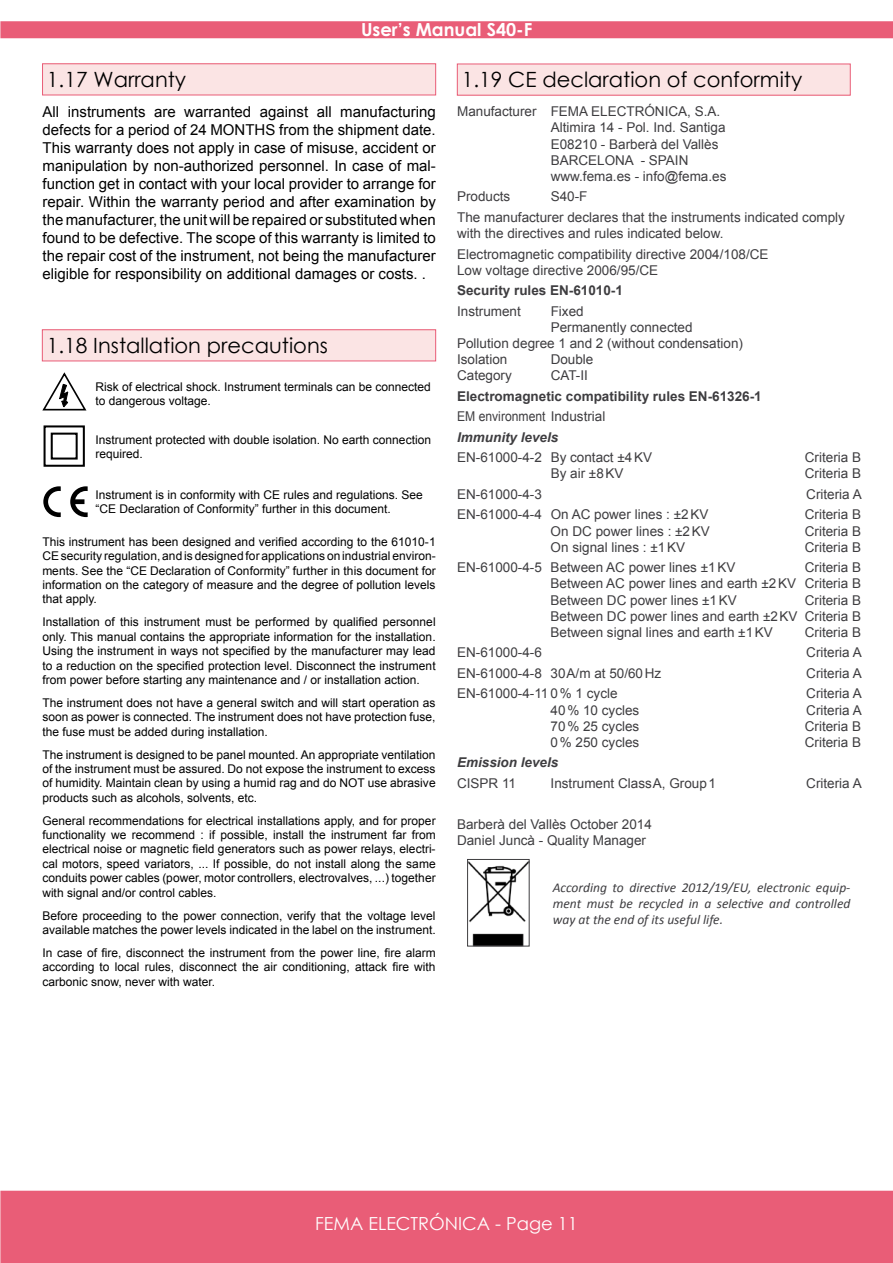
<style>
.page{position:relative;width:893px;height:1263px;background:#fff}
.page>*{position:absolute;margin:0;border:0;box-sizing:border-box;transform-origin:0 0}
.t1{font:21px "Century Gothic";color:#000}
.t2{font:18px "Century Gothic";color:#fff}
.t3{font:700 18px "Century Gothic";color:#fff}
.t4{font:15px/18px "Arial";color:#000;text-align:justify}
.t5{font:13.5px/16.2px "Arial";color:#3e3d40}
.t6{font:italic 13.5px/16.2px "Calibri";color:#3e3d40;text-align:justify}
.t7{font:700 13.5px "Arial";color:#3e3d40}
.t8{font:italic 700 13.5px "Arial";color:#3e3d40}
.t9{font:13.5px "Arial";color:#3e3d40;scale:.9 1}
.t10{font:12px/14.4px "Arial";color:#000;text-align:justify}
</style>
<div class="page">
<div style="left:1px;top:22px;width:891px;height:16px;background:#e95d77"></div>
<div style="left:0;top:21px;width:893px;height:17px;border:2px solid #e95d77"></div>
<div style="left:0;top:1191px;width:893px;height:72px;background:#e95d77"></div>
<div style="left:43px;top:64px;width:393px;height:31px;background:#fbe4e4"></div>
<div style="left:457px;top:64px;width:393px;height:31px;background:#fbe4e4"></div>
<div style="left:42px;top:330px;width:394px;height:31px;background:#fbe4e4"></div>
<svg style="left:42px;top:372px;width:45px;height:39px"></svg>
<div style="left:44px;top:425px;width:41px;height:42px;border:2px solid #000"></div>
<div style="left:51px;top:433px;width:27px;height:27px;border:2px solid #000"></div>
<svg style="left:43px;top:486px;width:18px;height:31px"></svg>
<svg style="left:70px;top:486px;width:18px;height:31px"></svg>
<img style="left:469px;top:861px;width:58px;height:83px">
<div style="left:467px;top:859px;width:62px;height:87px;border:1px solid #3e3d40"></div>
<h2 class="t3" style="left:361px;top:18px;width:173px">User’s Manual S40-F</h2>
<h1 class="t1" style="left:47px;top:65px;width:141px">1.17 Warranty</h1>
<h1 class="t1" style="left:462px;top:65px;width:342px">1.19 CE declaration of conformity</h1>
<p class="t4" style="left:43px;top:103px;width:395px">All instruments are warranted against all manufacturing defects for a period of 24 MONTHS from the shipment date.<br>This warranty does not apply in case of misuse, accident or manipulation by non-authorized personnel. In case of mal&shy;function get in contact with your local provider to arrange for repair. Within the warranty period and after examination by the manufacturer, the unit will be repaired or substituted when found to be defective. The scope of this warranty is limited to the repair cost of the instrument, not being the manufacturer eligible for responsibility on additional damages or costs. .</p>
<h1 class="t1" style="left:47px;top:331px;width:283px">1.18 Installation precautions</h1>
<p class="t10" style="left:95px;top:379px;width:337px">Risk of electrical shock. Instrument terminals can be connected to dangerous voltage.</p>
<p class="t10" style="left:95px;top:433px;width:337px">Instrument protected with double isolation. No earth connection required.</p>
<p class="t10" style="left:95px;top:487px;width:329px">Instrument is in conformity with CE rules and regulations. See “CE Declaration of Conformity” further in this document.</p>
<p class="t10" style="left:42px;top:534px;width:395px">This instrument has been designed and verified according to the 61010-1<br>CE security regulation, and is designed for applications on industrial environ&shy;ments. See the “CE Declaration of Conformity” further in this document for information on the category of measure and the degree of pollution levels that apply.</p>
<p class="t10" style="left:42px;top:615px;width:395px">Installation of this instrument must be performed by qualified personnel only. This manual contains the appropriate information for the installation.<br>Using the instrument in ways not specified by the manufacturer may lead to a reduction on the specified protection level. Disconnect the instrument from power before starting any maintenance and / or installation action.</p>
<p class="t10" style="left:42px;top:695px;width:395px">The instrument does not have a general switch and will start operation as soon as power is connected. The instrument does not have protection fuse, the fuse must be added during installation.</p>
<p class="t10" style="left:42px;top:747px;width:395px">The instrument is designed to be panel mounted. An appropriate ventilation of the instrument must be assured. Do not expose the instrument to excess of humidity. Maintain clean by using a humid rag and do NOT use abrasive products such as alcohols, solvents, etc.</p>
<p class="t10" style="left:42px;top:813px;width:395px">General recommendations for electrical installations apply, and for proper functionality we recommend : if possible, install the instrument far from electrical noise or magnetic field generators such as power relays, electri&shy;cal motors, speed variators, ... If possible, do not install along the same conduits power cables (power, motor controllers, electrovalves, ...) together with signal and/or control cables.</p>
<p class="t10" style="left:42px;top:908px;width:395px">Before proceeding to the power connection, verify that the voltage level available matches the power levels indicated in the label on the instrument.</p>
<p class="t10" style="left:42px;top:945px;width:395px">In case of fire, disconnect the instrument from the power line, fire alarm according to local rules, disconnect the air conditioning, attack fire with carbonic snow, never with water.</p>
<p class="t5" style="left:551px;top:103px;width:177px;text-indent:-94px">Manufacturer FEMA ELECTRÓNICA, S.A.<br>Altimira 14 - Pol. Ind. Santiga<br>E08210 - Barberà del Vallès<br>BARCELONA - SPAIN www.fema.es - info@fema.es</p>
<p class="t5" style="left:457px;top:189px;width:55px">Products</p>
<p class="t5" style="left:457px;top:187px;width:389px;line-height:20.4px;text-indent:94px">S40-F<br>The manufacturer declares that the instruments indicated comply</p>
<p class="t5" style="left:457px;top:223px;width:313px;line-height:20.4px">with the directives and rules indicated below.<br>Electromagnetic compatibility directive 2004/108/CE</p>
<p class="t5" style="left:457px;top:262px;width:203px">Low voltage directive 2006/95/CE</p>
<p class="t7" style="left:457px;top:282px;width:167px">Security rules EN-61010-1</p>
<p class="t5" style="left:457px;top:303px;width:65px">Instrument</p>
<p class="t5" style="left:551px;top:303px;width:35px">Fixed</p>
<p class="t5" style="left:551px;top:319px;width:143px">Permanently connected</p>
<p class="t5" style="left:457px;top:335px;width:287px">Pollution degree 1 and 2 (without condensation)</p>
<p class="t5" style="left:457px;top:351px;width:52px">Isolation</p>
<p class="t5" style="left:551px;top:351px;width:44px">Double</p>
<p class="t5" style="left:457px;top:368px;width:56px">Category</p>
<p class="t5" style="left:551px;top:368px;width:39px">CAT-II</p>
<p class="t7" style="left:457px;top:387px;width:306px">Electromagnetic compatibility rules EN-61326-1</p>
<p class="t9" style="left:457px;top:408px;width:166px">EM environment Industrial</p>
<p class="t8" style="left:457px;top:428px;width:103px">Immunity levels</p>
<p class="t5" style="left:457px;top:450px;width:196px">EN-61000-4-2 By contact ±4KV</p>
<p class="t5" style="left:805px;top:450px;width:58px">Criteria B</p>
<p class="t5" style="left:551px;top:466px;width:74px">By air ±8KV</p>
<p class="t5" style="left:805px;top:466px;width:58px">Criteria B</p>
<p class="t5" style="left:457px;top:486px;width:86px">EN-61000-4-3</p>
<p class="t5" style="left:806px;top:486px;width:57px">Criteria A</p>
<p class="t5" style="left:457px;top:507px;width:253px">EN-61000-4-4 On AC power lines : ±2KV</p>
<p class="t5" style="left:805px;top:507px;width:58px">Criteria B</p>
<p class="t5" style="left:551px;top:523px;width:161px">On DC power lines : ±2KV</p>
<p class="t5" style="left:805px;top:523px;width:58px">Criteria B</p>
<p class="t5" style="left:551px;top:539px;width:136px">On signal lines : ±1KV</p>
<p class="t5" style="left:805px;top:539px;width:58px">Criteria B</p>
<p class="t5" style="left:457px;top:559px;width:280px">EN-61000-4-5 Between AC power lines ±1KV</p>
<p class="t5" style="left:551px;top:559px;width:312px;text-align:justify;text-indent:254px">Criteria B Between AC power lines and earth ±2KV Criteria B Between DC power lines ±1KV</p>
<p class="t5" style="left:551px;top:592px;width:312px;text-align:justify;text-indent:254px">Criteria B Between DC power lines and earth ±2KV Criteria B Between signal lines and earth ±1KV</p>
<p class="t5" style="left:805px;top:624px;width:58px">Criteria B</p>
<p class="t5" style="left:457px;top:645px;width:86px">EN-61000-4-6</p>
<p class="t5" style="left:806px;top:645px;width:57px">Criteria A</p>
<p class="t5" style="left:457px;top:665px;width:206px">EN-61000-4-8 30A/m at 50/60Hz</p>
<p class="t5" style="left:806px;top:665px;width:57px">Criteria A</p>
<p class="t5" style="left:457px;top:686px;width:162px">EN-61000-4-11 0% 1 cycle</p>
<p class="t5" style="left:806px;top:686px;width:57px">Criteria A</p>
<p class="t5" style="left:551px;top:702px;width:90px">40% 10 cycles</p>
<p class="t5" style="left:806px;top:702px;width:57px">Criteria A</p>
<p class="t5" style="left:551px;top:718px;width:90px">70% 25 cycles</p>
<p class="t5" style="left:805px;top:718px;width:58px">Criteria B</p>
<p class="t5" style="left:551px;top:734px;width:90px">0% 250 cycles</p>
<p class="t5" style="left:805px;top:734px;width:58px">Criteria B</p>
<p class="t8" style="left:457px;top:754px;width:103px">Emission levels</p>
<p class="t5" style="left:457px;top:775px;width:61px">CISPR 11</p>
<p class="t5" style="left:551px;top:775px;width:167px">Instrument ClassA, Group1</p>
<p class="t5" style="left:806px;top:775px;width:57px">Criteria A</p>
<p class="t5" style="left:457px;top:816px;width:196px">Barberà del Vallès October 2014<br>Daniel Juncà - Quality Manager</p>
<p class="t6" style="left:553px;top:878px;width:299px">According to directive 2012/19/EU, electronic equip&shy;ment must be recycled in a selective and controlled way at the end of its useful life.</p>
<h2 class="t2" style="left:315px;top:1210px;width:264px">FEMA ELECTRÓNICA - Page 11</h2>
</div>
